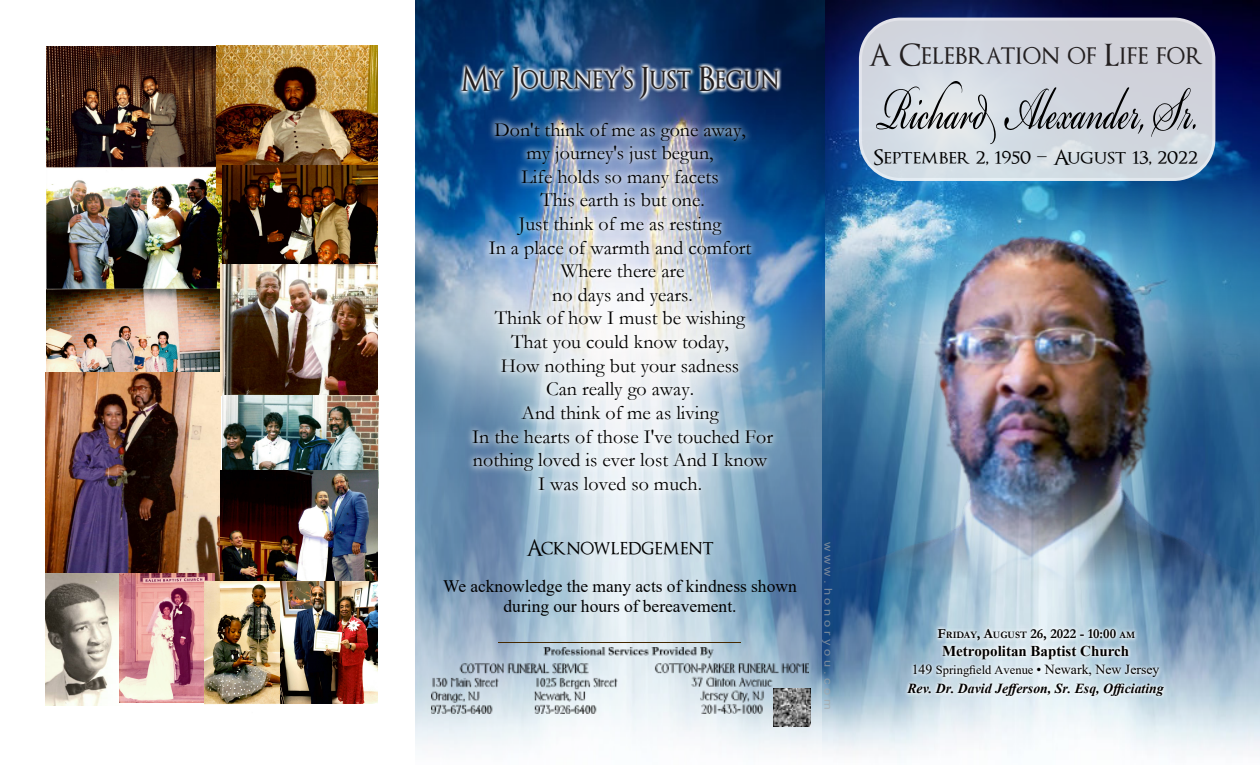
<style>
.page{position:relative;width:1260px;height:765px;background:#fff}
.page>*{position:absolute;margin:0;border:0;box-sizing:border-box;transform-origin:0 0}
.t1{font:93.38px "Bickham Script Pro";color:#000;scale:.54 1}
.t2{font:32.75px "Optimus Princeps";color:#231f20;scale:.9 1}
.t3{font:30px "Optimus Princeps";color:#231f20}
.t4{font:22.5px "Optimus Princeps";color:#000}
.t5{font:20.75px "Optimus Princeps";color:#000;scale:1.1 1}
.t6{font:20px/23.6px "Garamond";color:#000;text-align:center}
.t7{font:17.5px/20px "Times New Roman";color:#000;text-align:center}
.t8{font:700 15px "Times New Roman";color:#000}
.t9{font:italic 700 13.75px/18.4px "Times New Roman";color:#000;text-align:center}
.t10{font:700 13.75px "Garamond";color:#000}
.t11{font:10.88px "Arial";letter-spacing:.285em;color:rgb(167 167 167/.68);scale:1.18 1}
.s1{font-size:9.88px}
.s2{font-weight:400;font-style:normal}
.s3{font-weight:400;font-style:normal;font-size:12.5px}
</style>
<div class="page">
<img style="left:416px;top:400px;width:844px;height:358px">
<hr style="left:498px;top:642px;width:243px;height:1px;background:#452800">
<img style="left:431px;top:647px;width:377px;height:66px">
<img style="left:46px;top:46px;width:175px;height:326px">
<img style="left:217px;top:45px;width:161px;height:150px">
<img style="left:45px;top:372px;width:176px;height:210px">
<img style="left:221px;top:165px;width:158px;height:324px">
<img style="left:45px;top:574px;width:77px;height:132px">
<img style="left:221px;top:470px;width:157px;height:112px">
<img style="left:120px;top:574px;width:95px;height:128px">
<img style="left:204px;top:582px;width:105px;height:123px">
<img style="left:281px;top:582px;width:97px;height:121px">
<img style="left:824px;top:0;width:436px;height:400px">
<img style="left:826px;top:235px;width:434px;height:353px">
<img style="left:935px;top:627px;width:203px;height:16px">
<div style="left:859px;top:18px;width:356px;height:163px;background:#e7e8e9;border:3px solid #faf9f9;border-radius:40px;opacity:.91"></div>
<img style="left:904px;top:643px;width:263px;height:55px">
<img style="left:416px;top:0;width:408px;height:436px">
<img style="left:459px;top:64px;width:322px;height:38px">
<img style="left:773px;top:689px;width:38px;height:37px">
<img style="left:466px;top:115px;width:314px;height:383px">
<h2 class="t2" style="left:461px;top:63px;width:355px">My Journey’s Just Begun</h2>
<p class="t6" style="left:472px;top:120px;width:302px">Don't think of me as gone away,<br>my journey's just begun,<br>Life holds so many facets<br>This earth is but one.<br>Just think of me as resting<br>In a place of warmth and comfort<br>Where there are<br>no days and years.<br>Think of how I must be wishing<br>That you could know today,<br>How nothing but your sadness<br>Can really go away.<br>And think of me as living<br>In the hearts of those I've touched For nothing loved is ever lost And I know<br>I was loved so much.</p>
<p class="t4" style="left:526px;top:537px;width:189px">Acknowledgement</p>
<p class="t7" style="left:443px;top:578px;width:355px">We acknowledge the many acts of kindness shown during our hours of bereavement.</p>
<p class="t11" style="left:832px;top:542px;width:144px;rotate:90deg">www.honoryou.com</p>
<h3 class="t3" style="left:869px;top:40px;width:336px">A Celebration of Life for</h3>
<h1 class="t1" style="left:877px;top:65px;width:595px">Richard Alexander, Sr.</h1>
<p class="t5" style="left:874px;top:147px;width:296px">September 2, 1950 – August 13, 2022</p>
<p class="t10" style="left:937px;top:629px;width:199px">F<span class="s1">RIDAY</span>, A<span class="s1">UGUST</span> 26, 2022 - 10:00 <span class="s1">AM</span></p>
<p class="t8" style="left:942px;top:646px;width:188px">Metropolitan Baptist Church</p>
<p class="t9" style="left:907px;top:662px;width:258px"><span class="s2">149</span> <span class="s3">Springfield Avenue</span> <span class="s2">• Newark, New Jersey<br></span>Rev. Dr. David Jefferson, Sr. Esq, Officiating</p>
</div>
